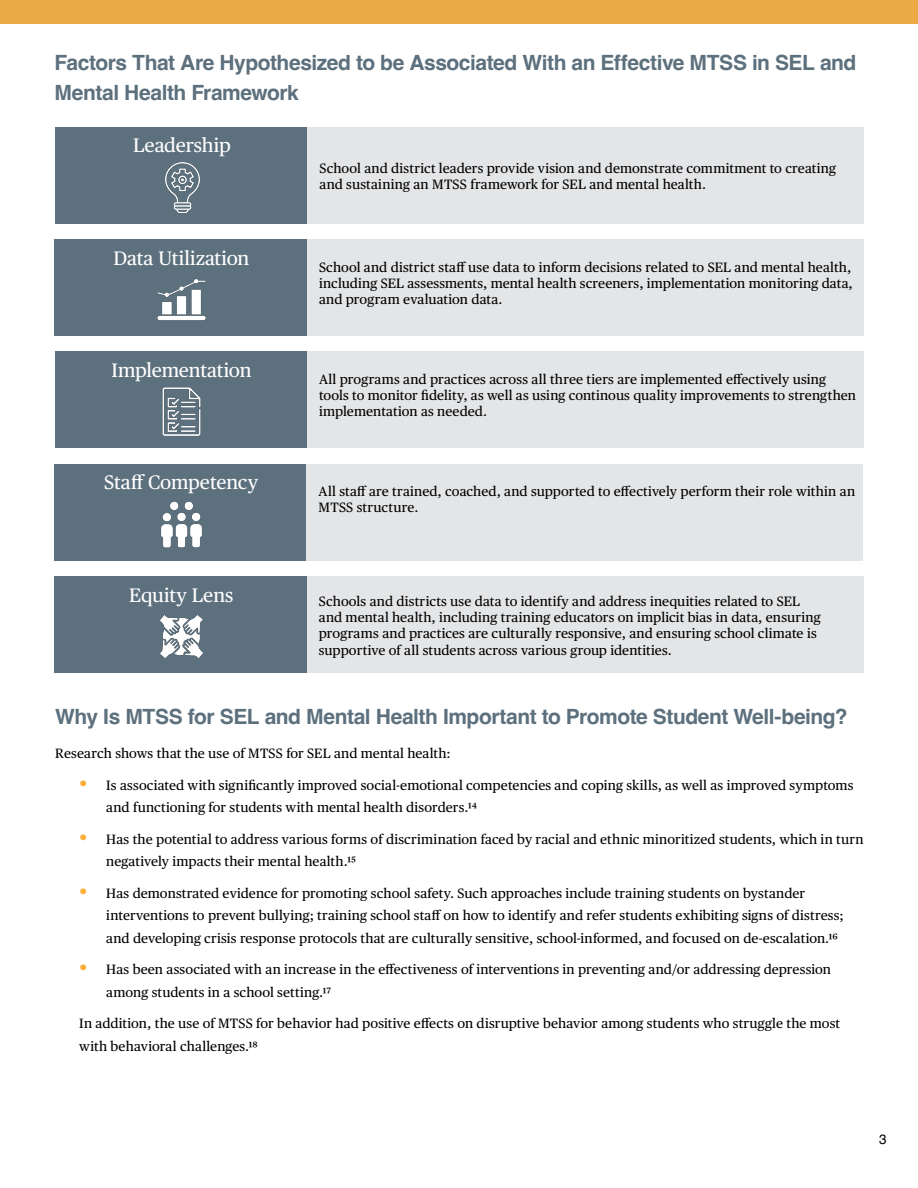
<style>
.page{position:relative;width:918px;height:1188px;background:#fff}
.page>*{position:absolute;margin:0;border:0;box-sizing:border-box;transform-origin:0 0}
.t1{font:700 21px/30px "Helvetica";letter-spacing:-.02em;color:#5d707d}
.Main_Body{font:19.5px "Publico Text";letter-spacing:-.005em;color:#fff}
.t2{font:19.5px "Publico Text";color:#fbb03a}
.Main_Body-2{font:13.5px/16.2px "Publico Text";letter-spacing:.01em;color:#000}
.t3{font:13.5px "Helvetica";color:#000}
</style>
<div class="page">
<div style="left:0;top:0;width:918px;height:24px;background:#edab47"></div>
<div style="left:55px;top:127px;width:253px;height:96px;background:#5d707d"></div>
<div style="left:308px;top:127px;width:556px;height:96px;background:#e4e5e7"></div>
<img style="left:165px;top:162px;width:35px;height:51px">
<div style="left:55px;top:239px;width:252px;height:97px;background:#5d707d"></div>
<div style="left:307px;top:239px;width:557px;height:97px;background:#e4e5e7"></div>
<img style="left:157px;top:279px;width:49px;height:42px">
<div style="left:55px;top:351px;width:252px;height:97px;background:#5d707d"></div>
<div style="left:307px;top:351px;width:557px;height:97px;background:#e4e5e7"></div>
<img style="left:162px;top:387px;width:39px;height:49px">
<div style="left:54px;top:464px;width:253px;height:96px;background:#5d707d"></div>
<div style="left:307px;top:464px;width:556px;height:96px;background:#e4e5e7"></div>
<img style="left:161px;top:501px;width:41px;height:47px">
<div style="left:55px;top:576px;width:252px;height:97px;background:#5d707d"></div>
<div style="left:307px;top:576px;width:556px;height:97px;background:#e4e5e7"></div>
<img style="left:160px;top:615px;width:43px;height:43px">
<h2 class="t1" style="left:55px;top:50px;width:803px">Factors That Are Hypothesized to be Associated With an Effective MTSS in SEL and<br>Mental Health Framework</h2>
<p class="Main_Body" style="left:133px;top:131px;width:99px">Leadership</p>
<p class="Main_Body-2" style="left:320px;top:159px;width:518px">School and district leaders provide vision and demonstrate commitment to creating and sustaining an MTSS framework for SEL and mental health.</p>
<p class="Main_Body" style="left:114px;top:243px;width:137px">Data Utilization</p>
<p class="Main_Body" style="left:111px;top:355px;width:142px">Implementation</p>
<p class="Main_Body" style="left:104px;top:468px;width:155px">Staff Competency</p>
<p class="Main_Body" style="left:129px;top:580px;width:106px">Equity Lens</p>
<p class="Main_Body-2" style="left:319px;top:258px;width:534px">School and district staffuse data to inform decisions related to SEL and mental health,</p>
<p class="Main_Body-2" style="left:319px;top:274px;width:535px">including SEL assessments, mental health screeners, implementation monitoring data, and program evaluation data.</p>
<p class="Main_Body-2" style="left:319px;top:370px;width:508px">All programs and practices across all three tiers are implemented effectively using</p>
<p class="Main_Body-2" style="left:319px;top:386px;width:538px">tools to monitor fidelity, as well as using continous quality improvements to strengthen implementation as needed.</p>
<p class="Main_Body-2" style="left:319px;top:483px;width:538px">All staffare trained, coached, and supported to effectively perform their role within an</p>
<p class="Main_Body-2" style="left:319px;top:499px;width:101px">MTSS structure.</p>
<p class="Main_Body-2" style="left:319px;top:592px;width:483px">Schools and districts use data to identify and address inequities related to SEL</p>
<p class="Main_Body-2" style="left:319px;top:609px;width:503px">and mental health, including training educators on implicit bias in data, ensuring programs and practices are culturally responsive, and ensuring school climate is supportive of all students across various group identities.</p>
<h2 class="t1" style="left:55px;top:703px;width:794px">Why Is MTSS for SEL and Mental Health Important to Promote Student Well-being?</h2>
<p class="Main_Body-2" style="left:55px;top:744px;width:397px">Research shows that the use of MTSS for SEL and mental health:</p>
<p class="Main_Body-2" style="left:106px;top:776px;width:749px">Is associated with significantly improved social-emotional competencies and coping skills, as well as improved symptoms</p>
<p class="t2" style="left:79px;top:768px;width:10px">•</p>
<p class="t2" style="left:79px;top:822px;width:10px">•</p>
<p class="t2" style="left:79px;top:876px;width:10px">•</p>
<p class="t2" style="left:79px;top:953px;width:10px">•</p>
<p class="Main_Body-2" style="left:106px;top:798px;width:372px">and functioning for students with mental health disorders.14</p>
<p class="Main_Body-2" style="left:106px;top:830px;width:759px">Has the potential to address various forms of discrimination faced by racial and ethnic minoritized students, which in turn</p>
<p class="Main_Body-2" style="left:106px;top:852px;width:251px">negatively impacts their mental health.15</p>
<p class="Main_Body-2" style="left:106px;top:884px;width:700px">Has demonstrated evidence for promoting school safety. Such approaches include training students on bystander</p>
<p class="Main_Body-2" style="left:106px;top:903px;width:739px;line-height:22.5px">interventions to prevent bullying; training school staffon how to identify and refer students exhibiting signs of distress; and developing crisis response protocols that are culturally sensitive, school-informed, and focused on de-escalation.16</p>
<p class="Main_Body-2" style="left:106px;top:960px;width:726px">Has been associated with an increase in the effectiveness of interventions in preventing and/or addressing depression</p>
<p class="Main_Body-2" style="left:106px;top:983px;width:226px">among students in a school setting.17</p>
<p class="Main_Body-2" style="left:79px;top:1011px;width:762px;line-height:22.5px">In addition, the use of MTSS for behavior had positive effects on disruptive behavior among students who struggle the most with behavioral challenges.18</p>
<p class="t3" style="left:879px;top:1129px;width:9px">3</p>
</div>
